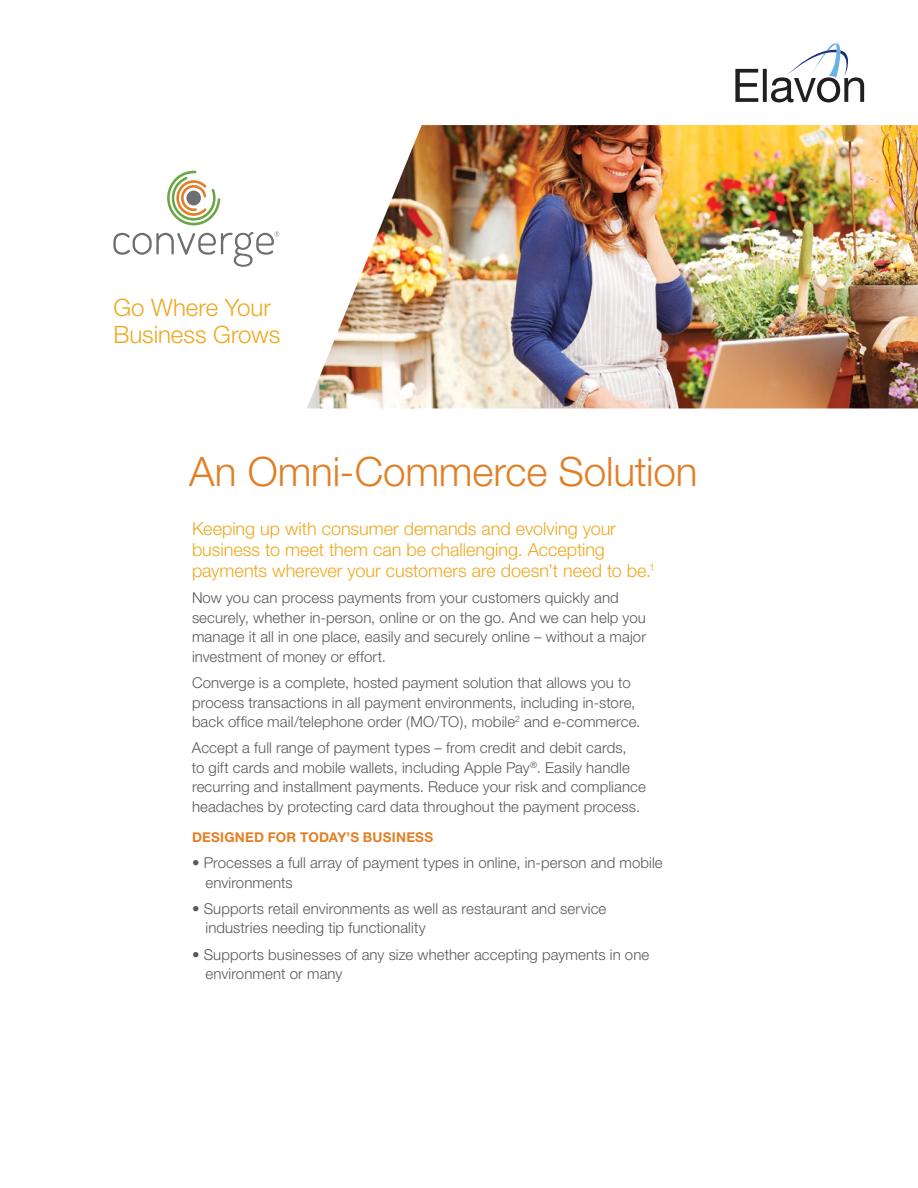
<style>
.page{position:relative;width:918px;height:1188px;background:#fff}
.page>*{position:absolute;margin:0;border:0;box-sizing:border-box;transform-origin:0 0}
.t1{font:300 40.5px "Helvetica Neue";letter-spacing:-.005em;color:#e27f26}
.t2{font:300 24px/27px "Helvetica Neue";color:#eda920}
.t3{font:300 18px/21px "Helvetica Neue";color:#eda920}
.t4{font:300 15px/19.5px "Helvetica Neue";letter-spacing:.005em;color:#58595b}
.t5{font:700 13.5px "Helvetica Neue";letter-spacing:.015em;color:#e27f26}
</style>
<div class="page">
<img style="left:307px;top:125px;width:611px;height:283px">
<svg style="left:735px;top:43px;width:129px;height:59px"></svg>
<svg style="left:167px;top:170px;width:53px;height:55px"></svg>
<div style="left:186px;top:190px;width:15px;height:16px;background:#6d6e71;border-radius:50%"></div>
<svg style="left:113px;top:231px;width:166px;height:36px"></svg>
<h2 class="t2" style="left:113px;top:293px;width:168px">Go Where Your<br>Business Grows</h2>
<h1 class="t1" style="left:189px;top:446px;width:510px">An Omni-Commerce Solution</h1>
<p class="t3" style="left:192px;top:518px;width:464px">Keeping up with consumer demands and evolving your business to meet them can be challenging. Accepting payments wherever your customers are doesn’t need to be.<sup>1</sup></p>
<p class="t4" style="left:192px;top:588px;width:456px">Now you can process payments from your customers quickly and securely, whether in-person, online or on the go. And we can help you manage it all in one place, easily and securely online – without a major investment of money or effort.</p>
<p class="t4" style="left:192px;top:673px;width:450px">Converge is a complete, hosted payment solution that allows you to process transactions in all payment environments, including in-store, back office mail/telephone order (MO/TO), mobile<sup>2</sup> and e-commerce.</p>
<p class="t4" style="left:192px;top:738px;width:455px">Accept a full range of payment types – from credit and debit cards,<br>to gift cards and mobile wallets, including Apple Pay<sup>®</sup>. Easily handle recurring and installment payments. Reduce your risk and compliance headaches by protecting card data throughout the payment process.</p>
<p class="t5" style="left:192px;top:829px;width:243px">DESIGNED FOR TODAY’S BUSINESS</p>
<p class="t4" style="left:206px;top:853px;width:459px;text-indent:-14px">• Processes a full array of payment types in online, in-person and mobile environments</p>
<p class="t4" style="left:206px;top:899px;width:402px;text-indent:-14px">• Supports retail environments as well as restaurant and service industries needing tip functionality</p>
<p class="t4" style="left:206px;top:944px;width:445px;text-indent:-14px">• Supports businesses of any size whether accepting payments in one environment or many</p>
</div>
